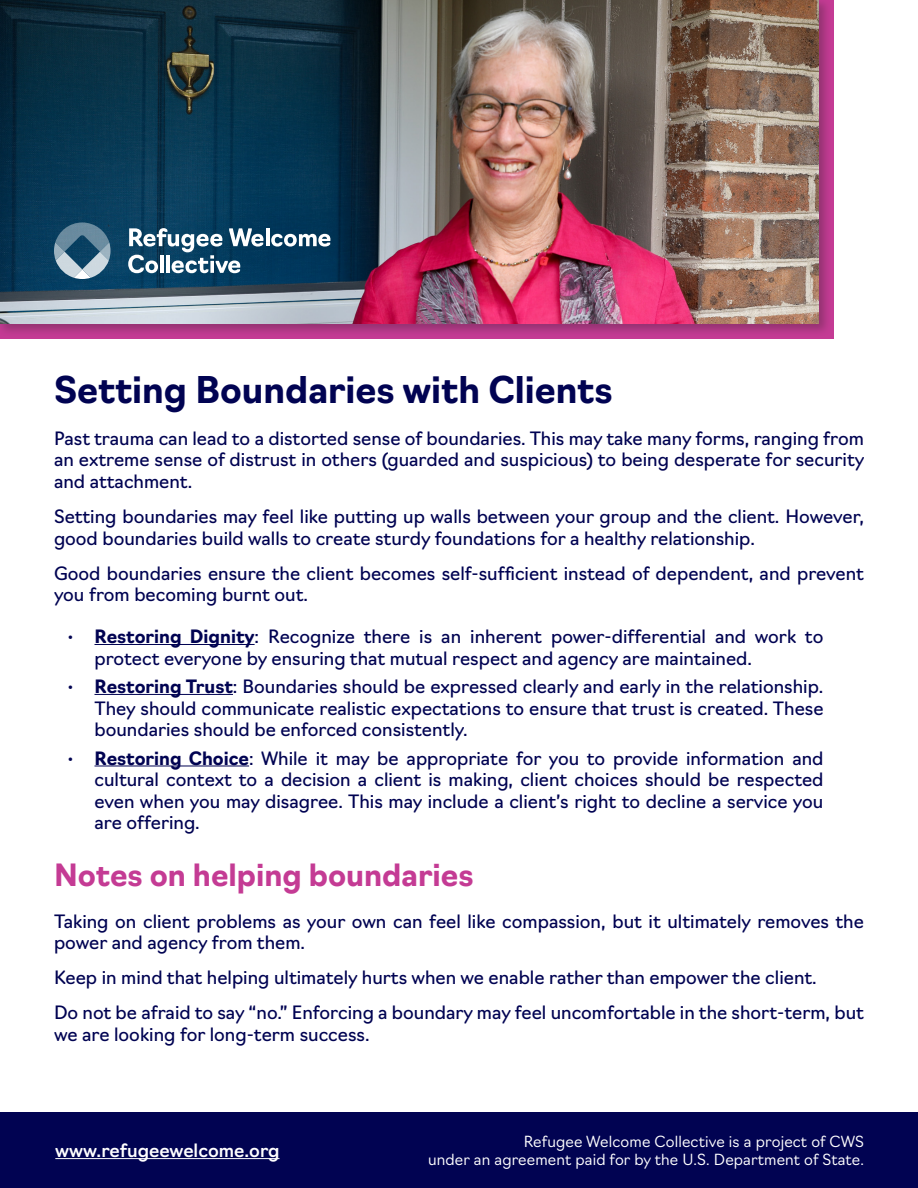
<style>
.page{position:relative;width:918px;height:1188px;background:#fff}
.page>*{position:absolute;margin:0;border:0;box-sizing:border-box;transform-origin:0 0}
.t1{font:700 36px "Navigo";color:#010352}
.t2{font:700 30px "Navigo";color:#c43b94}
.t3{font:18px/21.6px "Navigo";color:#010352}
.t4{font:500 18px "Navigo";color:#fff}
.t5{font:300 15px "Navigo";letter-spacing:.01em;color:#fff}
.s1{font-weight:700}
</style>
<div class="page">
<hr style="left:94px;top:644px;width:161px;height:1px;background:#010352">
<hr style="left:94px;top:694px;width:139px;height:1px;background:#010352">
<hr style="left:94px;top:766px;width:155px;height:1px;background:#010352">
<div style="left:0;top:0;width:832px;height:337px;background:#231f20;opacity:.3"></div>
<img style="left:0;top:0;width:819px;height:324px">
<div style="left:0;top:1112px;width:918px;height:76px;background:#010352"></div>
<hr style="left:55px;top:1158px;width:225px;height:1px;background:#fff">
<hr style="left:266px;top:228px;width:3px;height:18px;background:#fff">
<svg style="left:271px;top:234px;width:59px;height:13px"></svg>
<svg style="left:128px;top:228px;width:135px;height:45px"></svg>
<svg style="left:54px;top:222px;width:57px;height:57px;background:#5c8197"></svg>
<p class="t1" style="left:54px;top:361px;width:560px">Setting Boundaries with Clients</p>
<p class="t3" style="left:54px;top:426px;width:812px;text-align:justify">Past trauma can lead to a distorted sense of boundaries. This may take many forms, ranging from an extreme sense of distrust in others (guarded and suspicious) to being desperate for security and attachment.</p>
<p class="t3" style="left:54px;top:504px;width:812px">Setting boundaries may feel like putting up walls between your group and the client. However, good boundaries build walls to create sturdy foundations for a healthy relationship.</p>
<p class="t3" style="left:54px;top:561px;width:811px">Good boundaries ensure the client becomes self-sufficient instead of dependent, and prevent you from becoming burnt out.</p>
<p class="t3" style="left:94px;top:624px;width:730px;text-indent:-27px"><span class="s1">• Restoring Dignity</span>: Recognize there is an inherent power-differential and work to protect everyone by ensuring that mutual respect and agency are maintained.</p>
<p class="t3" style="left:94px;top:674px;width:731px;text-align:justify;text-indent:-27px"><span class="s1">• Restoring Trust</span>: Boundaries should be expressed clearly and early in the relationship.<br>They should communicate realistic expectations to ensure that trust is created. These boundaries should be enforced consistently.</p>
<p class="t3" style="left:94px;top:746px;width:731px;text-align:justify;text-indent:-27px"><span class="s1">• Restoring Choice</span>: While it may be appropriate for you to provide information and cultural context to a decision a client is making, client choices should be respected even when you may disagree. This may include a client’s right to decline a service you are offering.</p>
<p class="t2" style="left:54px;top:851px;width:421px">Notes on helping boundaries</p>
<p class="t3" style="left:54px;top:909px;width:811px">Taking on client problems as your own can feel like compassion, but it ultimately removes the power and agency from them.</p>
<p class="t3" style="left:54px;top:965px;width:764px">Keep in mind that helping ultimately hurts when we enable rather than empower the client.</p>
<p class="t3" style="left:54px;top:1000px;width:812px">Do not be afraid to say “no.” Enforcing a boundary may feel uncomfortable in the short-term, but we are looking for long-term success.</p>
<p class="t4" style="left:55px;top:1137px;width:226px">www.refugeewelcome.org</p>
<p class="t5" style="left:524px;top:1130px;width:342px">Refugee Welcome Collective is a project of CWS</p>
<p class="t5" style="left:428px;top:1148px;width:437px">under an agreement paid for by the U.S. Department of State.</p>
</div>
